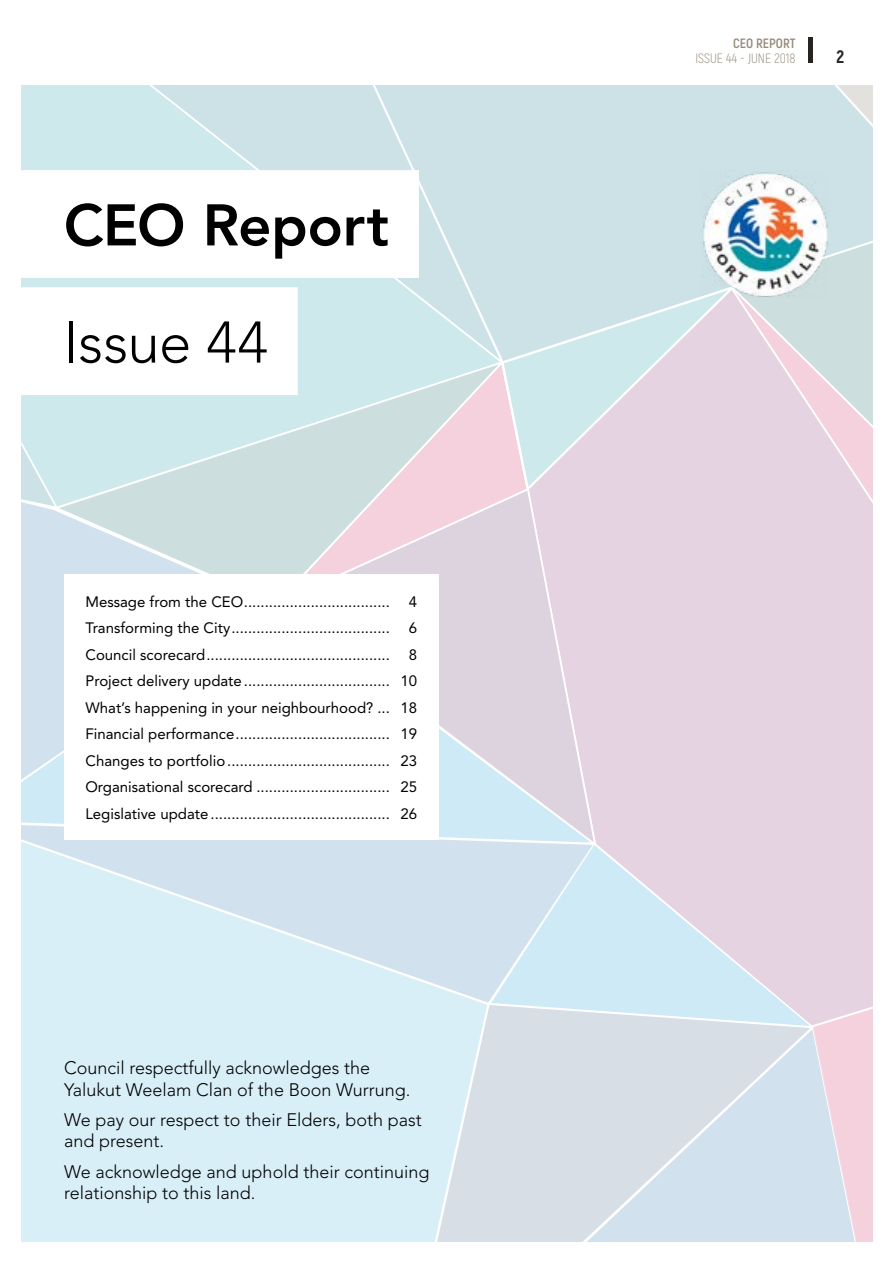
<style>
.page{position:relative;width:893px;height:1263px;background:#fff}
.page>*{position:absolute;margin:0;border:0;box-sizing:border-box;transform-origin:0 0}
.t1{font:800 58.05px "Avenir LT Std";letter-spacing:-.005em;color:#000}
.t2{font:300 58.05px "Avenir LT Std";letter-spacing:-.01em;color:#000}
.t3{font:300 18px/21.6px "Avenir LT Std";color:#000}
.t4{font:15px/26.5px "Avenir LT Std";color:#000;text-align:justify}
.t5{font:300 13.5px "Akrobat";color:#958a7a}
.t6{font:700 13.5px "Akrobat";color:#958a7a}
</style>
<div class="page">
<div style="left:808px;top:38px;width:5px;height:25px;background:#282421"></div>
<svg style="left:870px;top:1029px;width:2px;height:213px"></svg>
<div style="left:598px;top:364px;width:274px;height:665px;background:#e5d3e1"></div>
<div style="left:22px;top:395px;width:32px;height:90px;background:#cde9ec"></div>
<div style="left:507px;top:85px;width:365px;height:279px;background:#cde2e6"></div>
<div style="left:22px;top:85px;width:485px;height:274px;background:#cde2e6"></div>
<div style="left:529px;top:493px;width:69px;height:326px;background:#e5d3e1"></div>
<div style="left:508px;top:493px;width:21px;height:109px;background:#ddd3df"></div>
<svg style="left:54px;top:359px;width:454px;height:243px;background:#d8dee3"></svg>
<svg style="left:500px;top:283px;width:241px;height:210px;background:#dadde5"></svg>
<svg style="left:827px;top:85px;width:45px;height:133px;background:#d0e2e5"></svg>
<svg style="left:599px;top:841px;width:219px;height:160px;background:#dbdce9"></svg>
<div style="left:22px;top:1007px;width:399px;height:235px;background:#d9eff8"></div>
<svg style="left:421px;top:1001px;width:397px;height:241px;background:#d8e7ef"></svg>
<svg style="left:501px;top:1023px;width:369px;height:219px;background:#d9dee7"></svg>
<svg style="left:439px;top:602px;width:158px;height:217px;background:#dcd7e3"></svg>
<svg style="left:22px;top:819px;width:577px;height:188px;background:#d5e8f3"></svg>
<svg style="left:22px;top:485px;width:259px;height:338px;background:#d0e1e8"></svg>
<div style="left:17px;top:170px;width:402px;height:108px;background:#fff"></div>
<div style="left:17px;top:287px;width:281px;height:108px;background:#fff"></div>
<div style="left:64px;top:574px;width:374px;height:266px;background:#fff"></div>
<img style="left:702px;top:170px;width:127px;height:128px">
<h1 class="t1" style="left:64px;top:191px;width:327px">CEO Report</h1>
<h1 class="t2" style="left:64px;top:308px;width:206px">Issue 44</h1>
<p class="t4" style="left:85px;top:588px;width:306px">Message from the CEO...................................</p>
<p class="t4" style="left:409px;top:588px;width:10px">4</p>
<p class="t4" style="left:85px;top:615px;width:306px">Transforming the City......................................</p>
<p class="t4" style="left:409px;top:615px;width:10px">6</p>
<p class="t4" style="left:85px;top:641px;width:306px">Council scorecard............................................</p>
<p class="t4" style="left:85px;top:641px;width:333px;text-indent:323px">8<br>Project delivery update................................... 10<br>What’s happening in your neighbourhood? ... 18<br>Financial performance..................................... 19<br>Changes to portfolio....................................... 23<br>Organisational scorecard ................................ 25<br>Legislative update........................................... 26</p>
<p class="t3" style="left:64px;top:1057px;width:348px">Council respectfully acknowledges the<br>Yalukut Weelam Clan of the Boon Wurrung.</p>
<p class="t3" style="left:64px;top:1109px;width:359px">We pay our respect to their Elders, both past and present.</p>
<p class="t3" style="left:64px;top:1161px;width:367px">We acknowledge and uphold their continuing relationship to this land.</p>
<p class="t6" style="left:733px;top:35px;width:64px">CEO REPORT</p>
<p class="t5" style="left:695px;top:50px;width:102px">ISSUE 44 - JUNE 2018</p>
</div>
